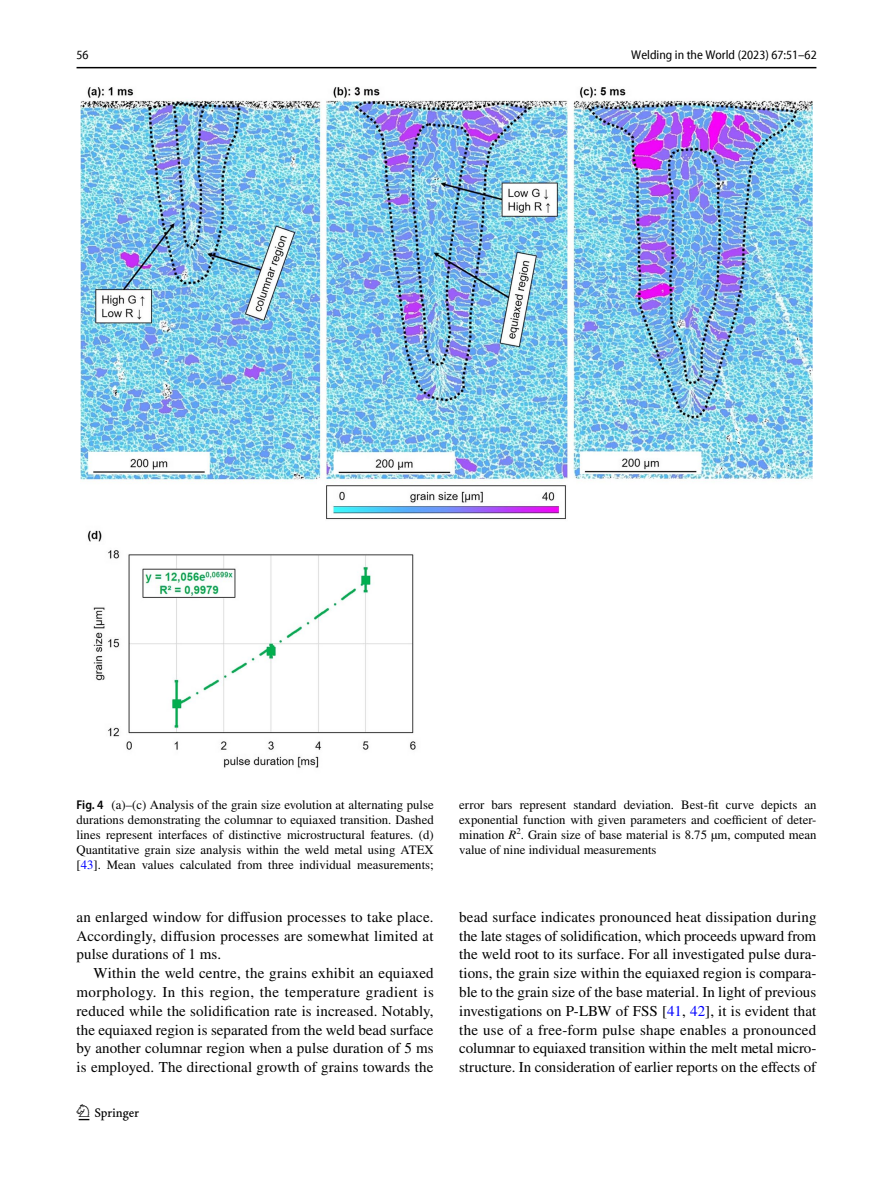
<style>
.page{position:relative;width:893px;height:1187px;background:#fff}
.page>*{position:absolute;margin:0;border:0;box-sizing:border-box;transform-origin:0 0}
.t1{font:22.5px "Springnew Regular 2";color:#000}
.t2{font:15px/18.8px "STIX";letter-spacing:.005em;color:#000;text-align:justify}
.t3{font:12.75px/15px "STIX";color:#000;text-align:justify}
.t4{font:semi-condensed 12.75px "Myriad Pro Unic";color:#000}
.s1{font-family:"Myriad Pro";font-weight:600;font-stretch:semi-condensed}
.s2{color:#00f}
.s3{font-style:italic}
</style>
<div class="page">
<hr style="left:77px;top:67px;width:739px;height:1px;background:#000">
<img style="left:81px;top:87px;width:731px;height:681px">
<p class="t4" style="left:77px;top:50px;width:14px">56</p>
<p class="t4" style="left:631px;top:50px;width:187px">Welding in the World (2023) 67:51–62</p>
<p class="t3" style="left:77px;top:797px;width:359px"><span class="s1">Fig. 4</span> (a)–(c) Analysis of the grain size evolution at alternating pulse durations demonstrating the columnar to equiaxed transition. Dashed lines represent interfaces of distinctive microstructural features. (d)<br>Quantitative grain size analysis within the weld metal using ATEX [<span class="s2">43</span>]. Mean values calculated from three individual measurements;</p>
<p class="t3" style="left:459px;top:797px;width:359px">error bars represent standard deviation. Best-fit curve depicts an exponential function with given parameters and coefficient of deter&shy;mination <span class="s3">R</span><sup>2</sup>. Grain size of base material is 8.75 µm, computed mean value of nine individual measurements</p>
<p class="t2" style="left:77px;top:908px;width:359px">an enlarged window for diffusion processes to take place.<br>Accordingly, diffusion processes are somewhat limited at pulse durations of 1 ms.</p>
<p class="t2" style="left:77px;top:964px;width:359px;text-indent:17px">Within the weld centre, the grains exhibit an equiaxed morphology. In this region, the temperature gradient is reduced while the solidification rate is increased. Notably, the equiaxed region is separated from the weld bead surface by another columnar region when a pulse duration of 5 ms is employed. The directional growth of grains towards the</p>
<h1 class="t1" style="left:79px;top:1104px;width:62px">1 3</h1>
<p class="t2" style="left:459px;top:908px;width:359px">bead surface indicates pronounced heat dissipation during the late stages of solidification, which proceeds upward from the weld root to its surface. For all investigated pulse dura&shy;tions, the grain size within the equiaxed region is compara&shy;ble to the grain size of the base material. In light of previous investigations on P-LBW of FSS [<span class="s2">41</span>, <span class="s2">42</span>], it is evident that the use of a free-form pulse shape enables a pronounced columnar to equiaxed transition within the melt metal micro&shy;structure. In consideration of earlier reports on the effects of</p>
</div>
